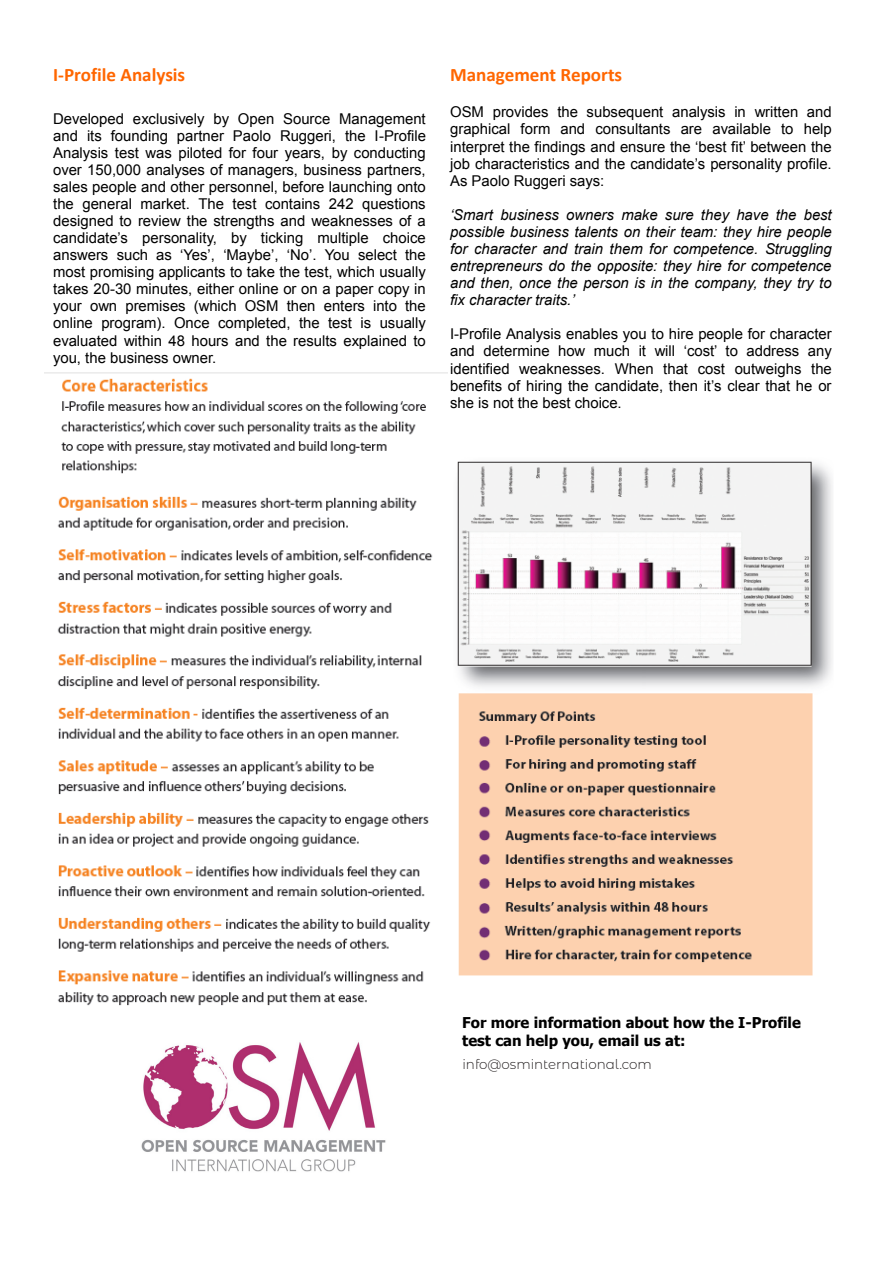
<style>
.page{position:relative;width:893px;height:1263px;background:#fff}
.page>*{position:absolute;margin:0;border:0;box-sizing:border-box;transform-origin:0 0}
.t1{font:700 19.05px "Calibri";color:#f60}
.t2{font:14.85px/17.1px "Arial";color:#000;text-align:justify}
.t3{font:italic 14.85px/17.1px "Arial";color:#000;text-align:justify}
.t4{font:700 14.85px/17.9px "Tahoma";color:#000}
.t5{font:300 13.5px "Montserrat Alternates";color:#231f20}
</style>
<div class="page">
<img style="left:44px;top:373px;width:403px;height:633px">
<img style="left:141px;top:1042px;width:245px;height:130px">
<img style="left:457px;top:461px;width:375px;height:515px">
<p class="t1" style="left:53px;top:63px;width:134px">I-Profile Analysis</p>
<p class="t2" style="left:53px;top:110px;width:374px">Developed exclusively by Open Source Management and its founding partner Paolo Ruggeri, the I-Profile Analysis test was piloted for four years, by conducting over 150,000 analyses of managers, business partners, sales people and other personnel, before launching onto the general market. The test contains 242 questions designed to review the strengths and weaknesses of a candidate’s personality, by ticking multiple choice answers such as ‘Yes’, ‘Maybe’, ‘No’. You select the most promising applicants to take the test, which usually takes 20-30 minutes, either online or on a paper copy in your own premises (which OSM then enters into the online program). Once completed, the test is usually evaluated within 48 hours and the results explained to you, the business owner.</p>
<p class="t1" style="left:450px;top:63px;width:174px">Management Reports</p>
<p class="t2" style="left:450px;top:104px;width:383px">OSM provides the subsequent analysis in written and graphical form and consultants are available to help interpret the findings and ensure the ‘best fit’ between the job characteristics and the candidate’s personality profile.<br>As Paolo Ruggeri says:</p>
<p class="t3" style="left:450px;top:206px;width:383px">‘Smart business owners make sure they have the best possible business talents on their team: they hire people for character and train them for competence. Struggling entrepreneurs do the opposite: they hire for competence and then, once the person is in the company, they try to fix character traits.’</p>
<p class="t2" style="left:450px;top:326px;width:383px">I-Profile Analysis enables you to hire people for character and determine how much it will ‘cost’ to address any identified weaknesses. When that cost outweighs the benefits of hiring the candidate, then it’s clear that he or she is not the best choice.</p>
<p class="t4" style="left:462px;top:1013px;width:340px">For more information about how the I-Profile test can help you, email us at: contact@osmconsultgroup.com</p>
<p class="t5" style="left:462px;top:1055px;width:191px">info@osminternational.com</p>
</div>
